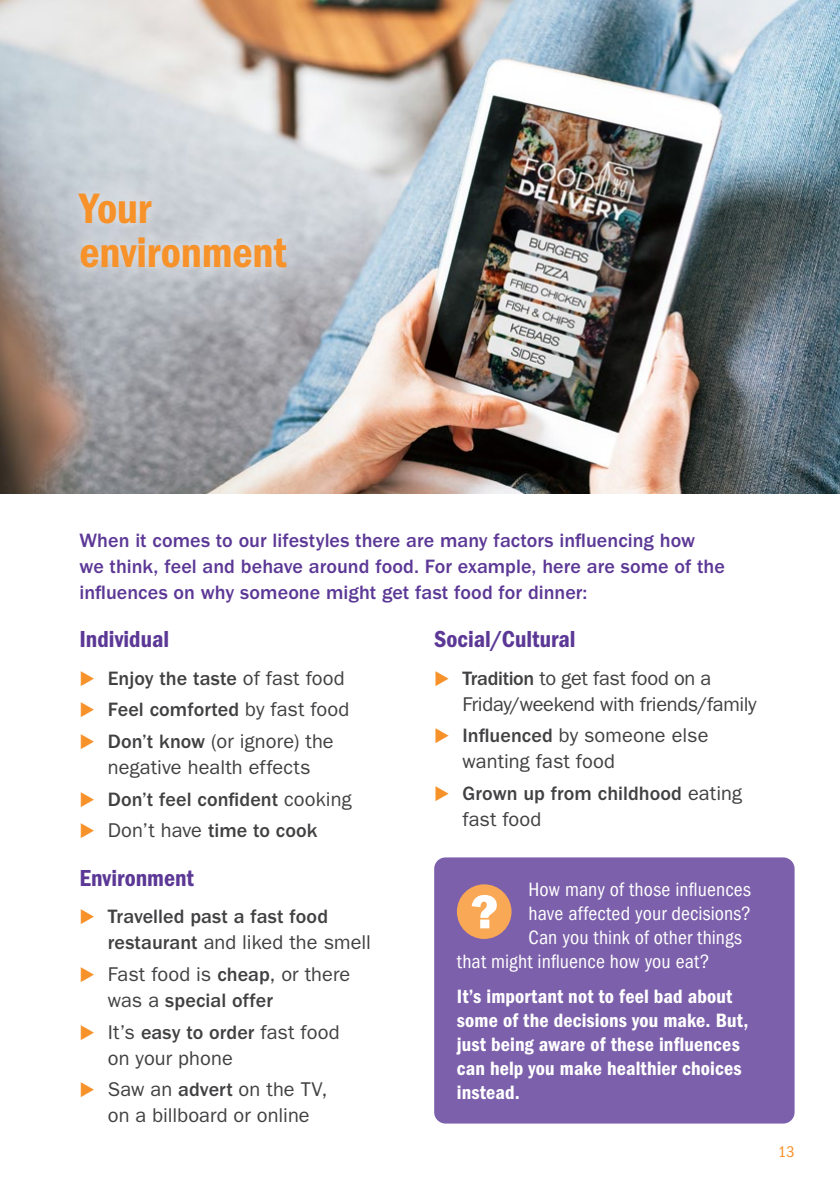
<style>
.page{position:relative;width:840px;height:1191px;background:#fff}
.page>*{position:absolute;margin:0;border:0;box-sizing:border-box;transform-origin:0 0}
.t1{font:44px/44px "ITC Franklin Gothic Std Dm Cd";letter-spacing:-.005em;color:#f7922a}
.t2{font:24px "ITC Franklin Gothic Std Dm Cd";color:#5c3896}
.t3{font:20px/26px "ITC Franklin Gothic Std";letter-spacing:.005em;color:#414042}
.t4{font:500 20px/26px "ITC Franklin Gothic Std";letter-spacing:.005em;color:#414042}
.t5{font:500 20px/26px "ITC Franklin Gothic Std";color:#5c3896}
.t6{font:20px/24px "ITC Franklin Gothic Std Dm Cd";letter-spacing:.005em;color:#fff}
.t7{font:condensed 20px "ITC Franklin Gothic Std";letter-spacing:.005em;color:#fff}
.t8{font:20px/26px "ITC Franklin Gothic Std";letter-spacing:-.015em;color:#414042}
.t9{font:condensed 16px "ITC Franklin Gothic Std";color:#f7922a}
.s1{color:#f7922a}
.s2{font-weight:400}
.s3{font-weight:500}
</style>
<div class="page">
<img style="left:0;top:0;width:839px;height:493px">
<div style="left:60px;top:173px;width:246px;height:115px;background:#fff;opacity:.47"></div>
<div style="left:434px;top:857px;width:360px;height:266px;background:#7c60ab;border-radius:11px"></div>
<div style="left:456px;top:884px;width:55px;height:55px;background:#f9a855;border-radius:50%"></div>
<svg style="left:471px;top:895px;width:25px;height:33px"></svg>
<h1 class="t1" style="left:79px;top:187px;width:209px">Your environment</h1>
<p class="t5" style="left:79px;top:527px;width:646px">When it comes to our lifestyles there are many factors influencing how<br>we think, feel and behave around food. For example, here are some of the influences on why someone might get fast food for dinner:</p>
<p class="t2" style="left:79px;top:625px;width:91px">Individual</p>
<p class="t4" style="left:79px;top:665px;width:266px"><span class="s1">◆</span> Enjoy the taste <span class="s2">of fast food</span></p>
<p class="t4" style="left:79px;top:697px;width:271px"><span class="s1">◆</span> Feel comforted <span class="s2">by fast food</span></p>
<p class="t3" style="left:79px;top:728px;width:255px;text-align:center"><span class="s1">◆</span> <span class="s3">Don’t know</span> (or ignore) the negative health effects</p>
<p class="t4" style="left:79px;top:786px;width:273px"><span class="s1">◆</span> Don’t feel confident <span class="s2">cooking</span></p>
<p class="t4" style="left:79px;top:818px;width:239px"><span class="s1">◆</span> <span class="s2">Don’t have</span> time to cook</p>
<p class="t2" style="left:79px;top:864px;width:116px">Environment</p>
<p class="t4" style="left:108px;top:904px;width:264px;text-indent:-28px"><span class="s1">◆</span> Travelled past a fast food restaurant <span class="s2">and liked the smell</span></p>
<p class="t3" style="left:108px;top:961px;width:244px;text-indent:-28px"><span class="s1">◆</span> Fast food is <span class="s3">cheap</span>, or there was a <span class="s3">special offer</span></p>
<p class="t3" style="left:108px;top:1019px;width:233px;text-indent:-28px"><span class="s1">◆</span> It’s <span class="s3">easy to order</span> fast food on your phone</p>
<p class="t3" style="left:79px;top:1076px;width:249px;text-align:center"><span class="s1">◆</span> Saw an <span class="s3">advert</span> on the TV, on a billboard or online</p>
<p class="t2" style="left:434px;top:625px;width:143px">Social/Cultural</p>
<p class="t8" style="left:462px;top:665px;width:295px;text-indent:-28px"><span class="s1">◆</span> <span class="s3">Tradition</span> to get fast food on a<br>Friday/weekend with friends/family</p>
<p class="t3" style="left:462px;top:722px;width:247px;text-indent:-28px"><span class="s1">◆</span> <span class="s3">Influenced</span> by someone else wanting fast food</p>
<p class="t4" style="left:462px;top:780px;width:281px;text-indent:-28px"><span class="s1">◆</span> Grown up from childhood <span class="s2">eating fast food</span></p>
<p class="t7" style="left:528px;top:877px;width:224px">How many of those influences</p>
<p class="t7" style="left:528px;top:901px;width:224px">have affected your decisions?</p>
<p class="t7" style="left:528px;top:925px;width:215px">Can you think of other things</p>
<p class="t7" style="left:456px;top:949px;width:254px">that might influence how you eat?</p>
<p class="t6" style="left:456px;top:984px;width:293px">It’s important not to feel bad about some of the decisions you make. But, just being aware of these influences can help you make healthier choices instead.</p>
<p class="t9" style="left:777px;top:1142px;width:18px">13</p>
</div>
